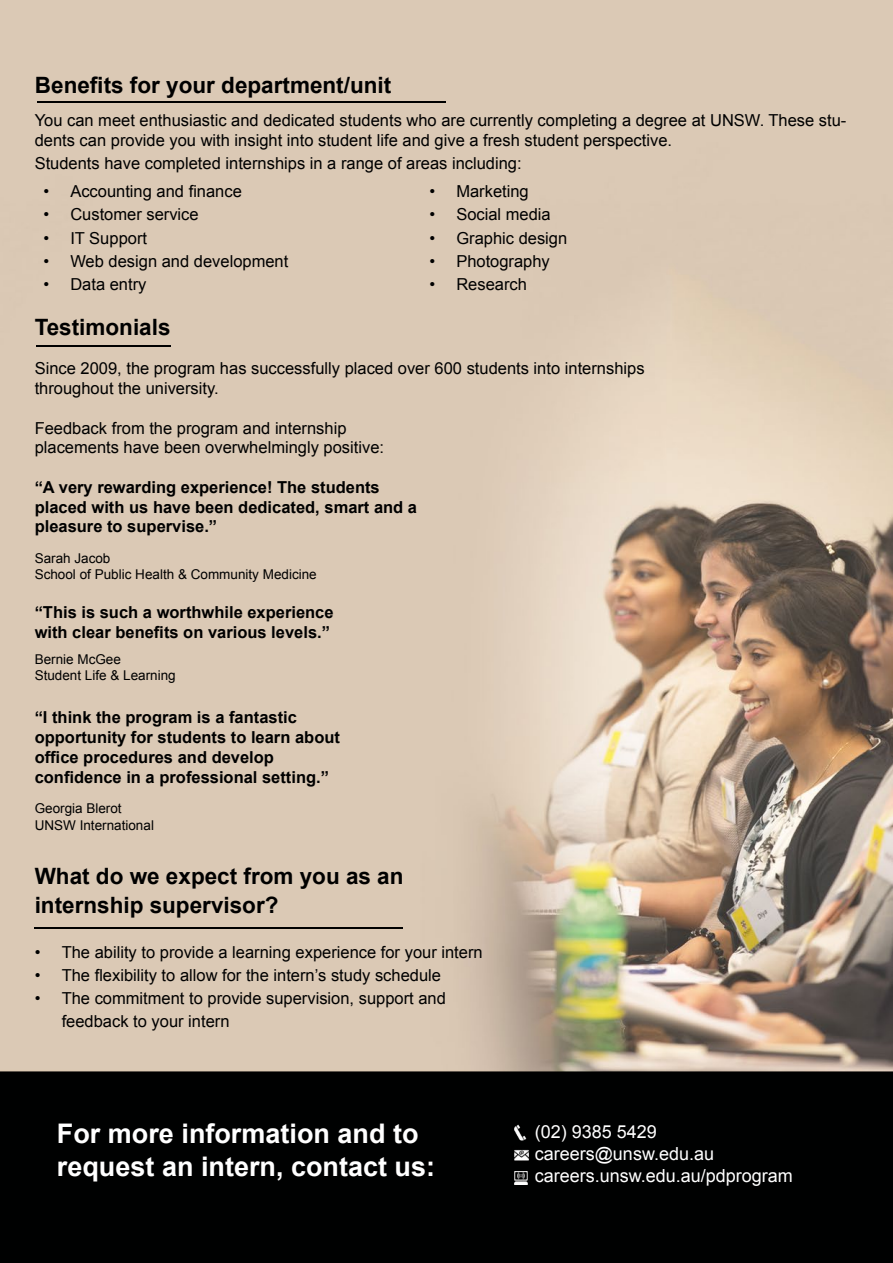
<style>
.page{position:relative;width:893px;height:1263px;background:#fff}
.page>*{position:absolute;margin:0;border:0;box-sizing:border-box;transform-origin:0 0}
.t1{font:700 27px/32.4px "Arial";color:#fff}
.t2{font:700 22.5px/28.5px "Arial";color:#000}
.t3{font:18px/21.6px "Arial";color:#fff}
.t4{font:16.5px/19.8px "Arial";color:#000}
.t5{font:700 16.5px/19.8px "Arial";color:#000}
.t6{font:13.5px/16.2px "Arial";color:#000}
</style>
<div class="page">
<img style="left:0;top:0;width:893px;height:1071px">
<div style="left:0;top:1071px;width:893px;height:192px;background:#000101"></div>
<hr style="left:37px;top:101px;width:408px;height:2px;background:#000">
<hr style="left:36px;top:346px;width:135px;height:1px;background:#000">
<hr style="left:35px;top:927px;width:368px;height:1px;background:#000">
<img style="left:512px;top:1123px;width:19px;height:19px">
<img style="left:511px;top:1145px;width:20px;height:20px">
<svg style="left:515px;top:1171px;width:13px;height:13px"></svg>
<h2 class="t2" style="left:35px;top:71px;width:358px">Benefits for your department/unit</h2>
<p class="t4" style="left:35px;top:111px;width:813px">You can meet enthusiastic and dedicated students who are currently completing a degree at UNSW. These stu&shy;dents can provide you with insight into student life and give a fresh student perspective.</p>
<p class="t4" style="left:35px;top:154px;width:488px">Students have completed internships in a range of areas including:</p>
<p class="t4" style="left:43px;top:182px;width:200px">• Accounting and finance</p>
<p class="t4" style="left:43px;top:205px;width:157px">• Customer service</p>
<p class="t4" style="left:43px;top:228px;width:105px">• IT Support</p>
<p class="t4" style="left:43px;top:251px;width:246px">• Web design and development</p>
<p class="t4" style="left:43px;top:275px;width:105px">• Data entry</p>
<p class="t4" style="left:429px;top:182px;width:101px">• Marketing</p>
<p class="t4" style="left:429px;top:205px;width:123px">• Social media</p>
<p class="t4" style="left:429px;top:228px;width:139px">• Graphic design</p>
<p class="t4" style="left:429px;top:251px;width:122px">• Photography</p>
<p class="t4" style="left:429px;top:275px;width:99px">• Research</p>
<h2 class="t2" style="left:35px;top:313px;width:137px">Testimonials</h2>
<p class="t4" style="left:35px;top:359px;width:611px">Since 2009, the program has successfully placed over 600 students into internships throughout the university.</p>
<p class="t4" style="left:35px;top:418px;width:351px">Feedback from the program and internship placements have been overwhelmingly positive:</p>
<p class="t5" style="left:35px;top:477px;width:384px">“A very rewarding experience! The students placed with us have been dedicated, smart and a pleasure to supervise.”</p>
<p class="t6" style="left:35px;top:550px;width:284px">Sarah Jacob<br>School of Public Health &amp; Community Medicine</p>
<p class="t5" style="left:35px;top:603px;width:300px">“This is such a worthwhile experience with clear benefits on various levels.”</p>
<p class="t6" style="left:35px;top:651px;width:143px">Bernie McGee<br>Student Life &amp; Learning</p>
<p class="t5" style="left:35px;top:708px;width:307px">“I think the program is a fantastic opportunity for students to learn about office procedures and develop confidence in a professional setting.”</p>
<p class="t6" style="left:35px;top:801px;width:121px">Georgia Blerot<br>UNSW International</p>
<h2 class="t2" style="left:35px;top:863px;width:370px">What do we expect from you as an internship supervisor?</h2>
<p class="t4" style="left:35px;top:942px;width:449px">• The ability to provide a learning experience for your intern</p>
<p class="t4" style="left:35px;top:965px;width:408px">• The flexibility to allow for the intern’s study schedule</p>
<p class="t4" style="left:62px;top:987px;width:386px;line-height:23.2px;text-indent:-27px">• The commitment to provide supervision, support and feedback to your intern</p>
<h1 class="t1" style="left:57px;top:1118px;width:380px">For more information and to request an intern, contact us:</h1>
<p class="t3" style="left:535px;top:1121px;width:260px">(02) 9385 5429 careers@unsw.edu.au careers.unsw.edu.au/pdprogram</p>
</div>
